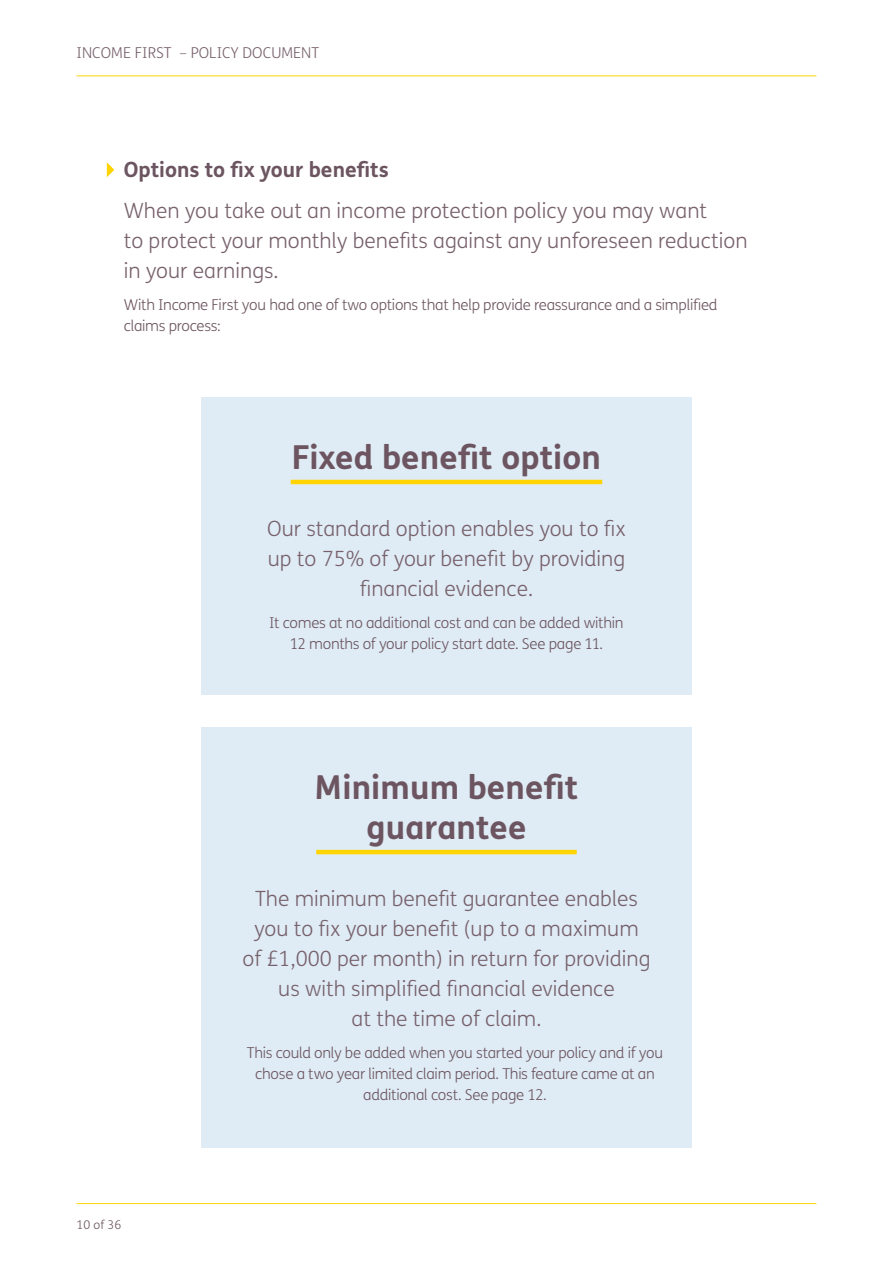
<style>
.page{position:relative;width:893px;height:1263px;background:#fff}
.page>*{position:absolute;margin:0;border:0;box-sizing:border-box;transform-origin:0 0}
.t1{font:700 33px/40.5px "FS Me";letter-spacing:.005em;color:#6c5560;text-align:center}
.t2{font:300 21px/30px "FS Me";color:#77616c;text-align:center}
.t3{font:700 21px "FS Me";color:#6c5560}
.t4{font:300 15px/21px "FS Me";letter-spacing:-.02em;color:#6c5560;text-align:center}
.t5{font:300 15px "FS Me";letter-spacing:.005em;color:#77616c}
.t6{font:300 12px "FS Me";color:#6c5560}
</style>
<div class="page">
<div style="left:201px;top:398px;width:490px;height:297px;background:#dfecf5"></div>
<div style="left:201px;top:727px;width:490px;height:421px;background:#dfecf5"></div>
<hr style="left:291px;top:480px;width:311px;height:4px;background:#fed503">
<hr style="left:316px;top:850px;width:261px;height:4px;background:#fed503">
<hr style="left:77px;top:1203px;width:739px;height:1px;background:#fed503">
<hr style="left:77px;top:75px;width:739px;height:1px;background:#fed503">
<svg style="left:107px;top:162px;width:7px;height:15px"></svg>
<p class="t5" style="left:77px;top:43px;width:244px">INCOME FIRST – POLICY DOCUMENT</p>
<p class="t3" style="left:124px;top:154px;width:266px">Options to fix your benefits</p>
<p class="t2" style="left:124px;top:195px;width:625px;text-align:left">When you take out an income protection policy you may want<br>to protect your monthly benefits against any unforeseen reduction in your earnings.</p>
<p class="t4" style="left:124px;top:293px;width:595px;text-align:left">With Income First you had one of two options that help provide reassurance and a simplified claims process:</p>
<h1 class="t1" style="left:292px;top:435px;width:311px">Fixed benefit option</h1>
<p class="t2" style="left:267px;top:513px;width:360px">Our standard option enables you to fix up to 75% of your benefit by providing financial evidence.</p>
<p class="t4" style="left:269px;top:611px;width:356px">It comes at no additional cost and can be added within<br>12 months of your policy start date. See page 11.</p>
<h1 class="t1" style="left:315px;top:765px;width:265px">Minimum benefit guarantee</h1>
<p class="t6" style="left:77px;top:1217px;width:46px">10 of 36</p>
<p class="t2" style="left:242px;top:883px;width:409px">The minimum benefit guarantee enables you to fix your benefit (up to a maximum of £1,000 per month) in return for providing us with simplified financial evidence<br>at the time of claim.</p>
<p class="t4" style="left:247px;top:1041px;width:418px">This could only be added when you started your policy and if you chose a two year limited claim period. This feature came at an additional cost. See page 12.</p>
</div>
